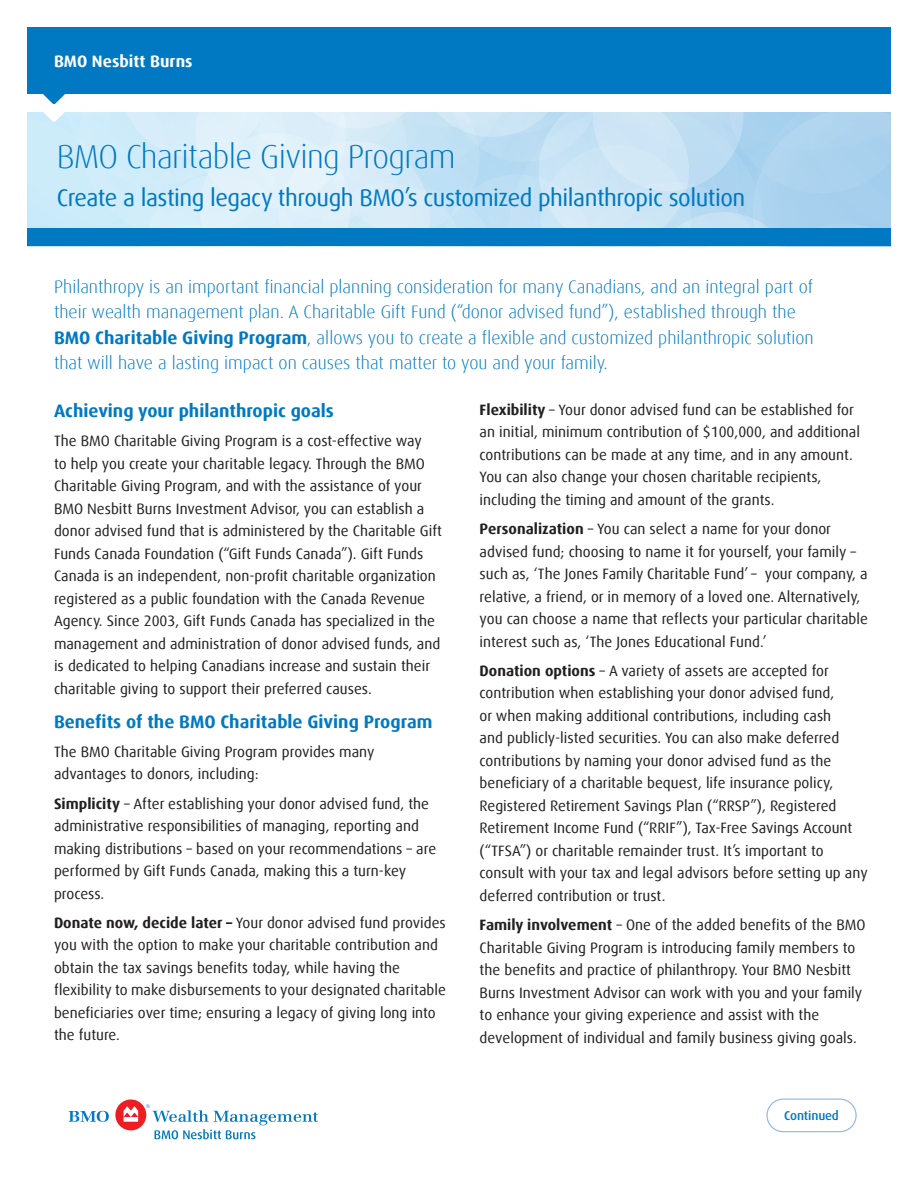
<style>
.page{position:relative;width:918px;height:1188px;background:#fff}
.page>*{position:absolute;margin:0;border:0;box-sizing:border-box;transform-origin:0 0}
.Cover_Title_Smaller{font:300 33px "Dax Offc Pro";letter-spacing:-.02em;color:#0079c2}
.Cover_Title_Smaller-2{font:24px "Dax Offc Pro";letter-spacing:-.02em;color:#0079c2}
.Intro_Copy_Blue{font:300 18px/25.5px "Dax Offc Pro";color:#0079c2}
.Paragraph_Headline{font:700 18px "Dax Offc Pro";color:#0079c2}
.Line_of_Business{font:700 16.5px "Dax Offc Pro";letter-spacing:.005em;color:#fff}
.t1{font:15px/22.5px "Dax Offc Pro";color:#231f20}
.t2{font:500 12.75px "Dax OT";letter-spacing:-.01em;color:#0079c2}
.s1{font-weight:700}
</style>
<div class="page">
<svg style="left:69px;top:1111px;width:40px;height:11px"></svg>
<div style="left:115px;top:1100px;width:31px;height:30px;background:#ee1d23;border-radius:50%"></div>
<svg style="left:124px;top:1107px;width:14px;height:15px"></svg>
<svg style="left:146px;top:1104px;width:172px;height:35px"></svg>
<div style="left:27px;top:27px;width:864px;height:67px;background:#0079c2"></div>
<svg style="left:27px;top:94px;width:864px;height:152px;background:#b7dbf0"></svg>
<svg style="left:766px;top:1099px;width:91px;height:33px"></svg>
<p class="Line_of_Business" style="left:54px;top:51px;width:140px">BMO Nesbitt Burns</p>
<p class="Cover_Title_Smaller" style="left:57px;top:136px;width:401px">BMO Charitable Giving Program</p>
<p class="Cover_Title_Smaller-2" style="left:57px;top:182px;width:690px">Create a lasting legacy through BMO’s customized philanthropic solution</p>
<p class="Intro_Copy_Blue" style="left:54px;top:274px;width:761px">Philanthropy is an important financial planning consideration for many Canadians, and an integral part of their wealth management plan. A Charitable Gift Fund (“donor advised fund”), established through the <span class="s1">BMO Charitable Giving Program</span>, allows you to create a flexible and customized philanthropic solution that will have a lasting impact on causes that matter to you and your family.</p>
<p class="Paragraph_Headline" style="left:54px;top:399px;width:281px">Achieving your philanthropic goals</p>
<p class="t1" style="left:54px;top:430px;width:390px">The BMO Charitable Giving Program is a cost-effective way<br>to help you create your charitable legacy. Through the BMO Charitable Giving Program, and with the assistance of your BMO Nesbitt Burns Investment Advisor, you can establish a donor advised fund that is administered by the Charitable Gift Funds Canada Foundation (“Gift Funds Canada”). Gift Funds Canada is an independent, non-profit charitable organization registered as a public foundation with the Canada Revenue Agency. Since 2003, Gift Funds Canada has specialized in the management and administration of donor advised funds, and is dedicated to helping Canadians increase and sustain their charitable giving to support their preferred causes.</p>
<p class="Paragraph_Headline" style="left:54px;top:710px;width:380px">Benefits of the BMO Charitable Giving Program</p>
<p class="t1" style="left:54px;top:741px;width:322px">The BMO Charitable Giving Program provides many advantages to donors, including:</p>
<p class="t1" style="left:54px;top:792px;width:384px"><span class="s1">Simplicity</span> – After establishing your donor advised fund, the administrative responsibilities of managing, reporting and making distributions – based on your recommendations – are performed by Gift Funds Canada, making this a turn-key process.</p>
<p class="t1" style="left:54px;top:912px;width:393px"><span class="s1">Donate now, decide later –</span> Your donor advised fund provides you with the option to make your charitable contribution and</p>
<p class="t1" style="left:54px;top:957px;width:348px">obtain the tax savings benefits today, while having the</p>
<p class="t1" style="left:54px;top:979px;width:393px">flexibility to make disbursements to your designated charitable</p>
<p class="t1" style="left:54px;top:1002px;width:383px">beneficiaries over time; ensuring a legacy of giving long into the future.</p>
<p class="t1" style="left:480px;top:398px;width:382px"><span class="s1">Flexibility</span> – Your donor advised fund can be established for an initial, minimum contribution of $100,000, and additional contributions can be made at any time, and in any amount.<br>You can also change your chosen charitable recipients, including the timing and amount of the grants.</p>
<p class="t1" style="left:480px;top:518px;width:390px"><span class="s1">Personalization</span> – You can select a name for your donor advised fund; choosing to name it for yourself, your family – such as, ‘The Jones Family Charitable Fund’ – your company, a relative, a friend, or in memory of a loved one. Alternatively, you can choose a name that reflects your particular charitable interest such as, ‘The Jones Educational Fund.’</p>
<p class="t1" style="left:480px;top:659px;width:390px"><span class="s1">Donation options</span> – A variety of assets are accepted for contribution when establishing your donor advised fund,<br>or when making additional contributions, including cash<br>and publicly-listed securities. You can also make deferred contributions by naming your donor advised fund as the beneficiary of a charitable bequest, life insurance policy, Registered Retirement Savings Plan (“RRSP”), Registered Retirement Income Fund (“RRIF”), Tax-Free Savings Account (“TFSA”) or charitable remainder trust. It’s important to consult with your tax and legal advisors before setting up any deferred contribution or trust.</p>
<p class="t1" style="left:480px;top:914px;width:387px"><span class="s1">Family involvement</span> – One of the added benefits of the BMO Charitable Giving Program is introducing family members to the benefits and practice of philanthropy. Your BMO Nesbitt Burns Investment Advisor can work with you and your family to enhance your giving experience and assist with the development of individual and family business giving goals.</p>
<p class="t2" style="left:784px;top:1107px;width:56px">Continued</p>
</div>
